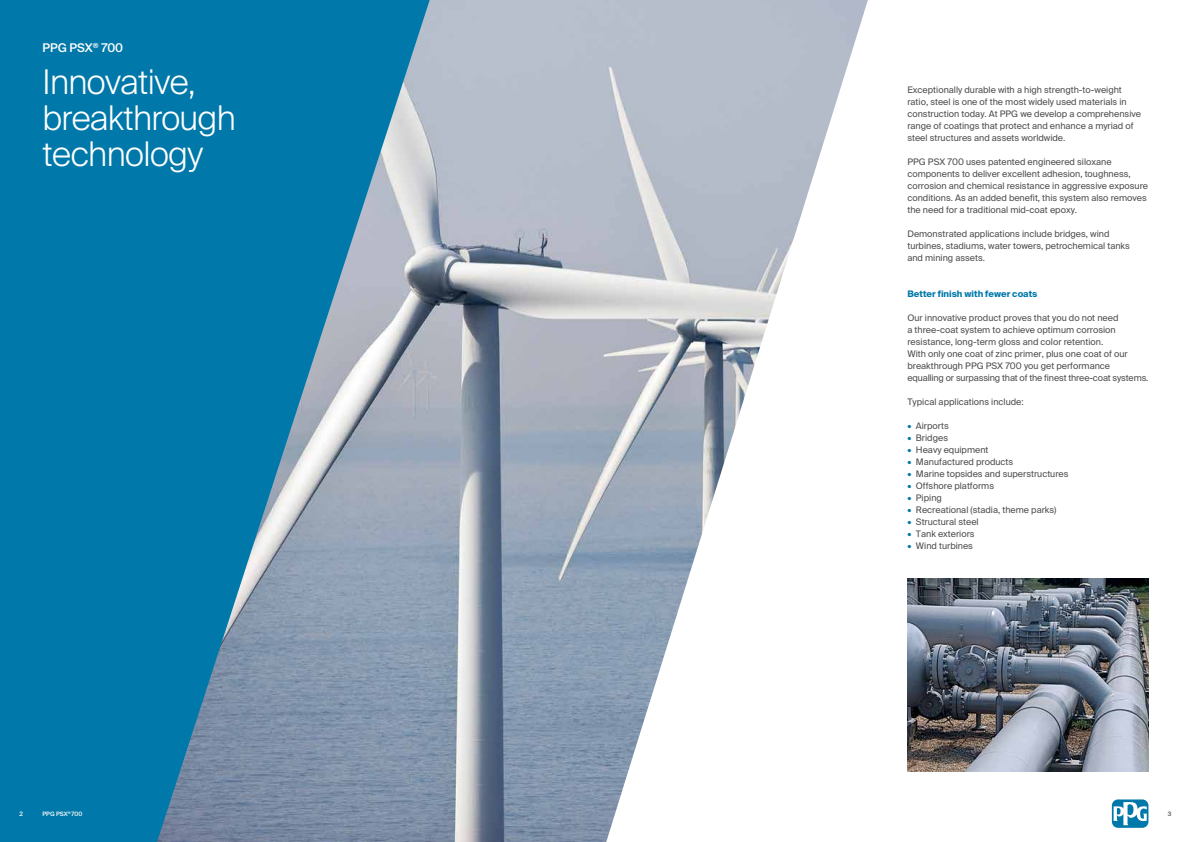
<style>
.page{position:relative;width:1191px;height:842px;background:#fff}
.page>*{position:absolute;margin:0;border:0;box-sizing:border-box;transform-origin:0 0}
.t1{font:300 34px/36px "Suisse Intl";letter-spacing:-.015em;color:#fff}
.t2{font:500 12px "Suisse Intl";color:#fff}
.t3{font:9px/12px "Suisse Intl";color:#4d4d4f}
.t4{font:700 9px "Suisse Intl";color:#0078a9}
.t5{font:500 6px "Suisse Intl";color:#fff}
.t6{font:500 6px "Suisse Intl";color:#4d4d4f}
.s1{color:#0078a9}
</style>
<div class="page">
<img style="left:430px;top:0;width:438px;height:842px">
<svg style="left:0;top:0;width:430px;height:842px;background:#2f85ad"></svg>
<svg style="left:1111px;top:799px;width:37px;height:29px"></svg>
<svg style="left:1113px;top:801px;width:33px;height:24px"></svg>
<img style="left:907px;top:578px;width:241px;height:193px">
<h2 class="t2" style="left:43px;top:41px;width:82px">PPG PSX<sup>®</sup> 700</h2>
<h1 class="t1" style="left:43px;top:64px;width:195px">Innovative, breakthrough technology</h1>
<p class="t3" style="left:907px;top:84px;width:235px">Exceptionally durable with a high strength-to-weight ratio, steel is one of the most widely used materials in construction today. At PPG we develop a comprehensive range of coatings that protect and enhance a myriad of steel structures and assets worldwide.</p>
<p class="t3" style="left:907px;top:156px;width:242px">PPG PSX 700 uses patented engineered siloxane components to deliver excellent adhesion, toughness, corrosion and chemical resistance in aggressive exposure conditions. As an added benefit, this system also removes the need for a traditional mid-coat epoxy.</p>
<p class="t3" style="left:907px;top:228px;width:224px">Demonstrated applications include bridges, wind turbines, stadiums, water towers, petrochemical tanks and mining assets.</p>
<p class="t4" style="left:907px;top:288px;width:132px">Better finish with fewer coats</p>
<p class="t3" style="left:907px;top:312px;width:242px">Our innovative product proves that you do not need<br>a three-coat system to achieve optimum corrosion resistance, long-term gloss and color retention.<br>With only one coat of zinc primer, plus one coat of our breakthrough PPG PSX 700 you get performance equalling or surpassing that of the finest three-coat systems.</p>
<p class="t3" style="left:907px;top:396px;width:118px">Typical applications include:</p>
<p class="t3" style="left:907px;top:420px;width:43px"><span class="s1">•</span> Airports</p>
<p class="t3" style="left:907px;top:432px;width:42px"><span class="s1">•</span> Bridges</p>
<p class="t3" style="left:907px;top:444px;width:83px"><span class="s1">•</span> Heavy equipment</p>
<p class="t3" style="left:907px;top:456px;width:107px"><span class="s1">•</span> Manufactured products</p>
<p class="t3" style="left:907px;top:468px;width:163px"><span class="s1">•</span> Marine topsides and superstructures</p>
<p class="t3" style="left:907px;top:480px;width:88px"><span class="s1">•</span> Offshore platforms</p>
<p class="t3" style="left:907px;top:492px;width:36px"><span class="s1">•</span> Piping</p>
<p class="t3" style="left:907px;top:504px;width:150px"><span class="s1">•</span> Recreational (stadia, theme parks)</p>
<p class="t3" style="left:907px;top:516px;width:73px"><span class="s1">•</span> Structural steel</p>
<p class="t3" style="left:907px;top:528px;width:69px"><span class="s1">•</span> Tank exteriors</p>
<p class="t3" style="left:907px;top:540px;width:67px"><span class="s1">•</span> Wind turbines</p>
<p class="t5" style="left:20px;top:810px;width:5px">2</p>
<p class="t5" style="left:43px;top:810px;width:41px">PPG PSX<sup>®</sup> 700</p>
<p class="t6" style="left:1167px;top:810px;width:5px">3</p>
</div>
